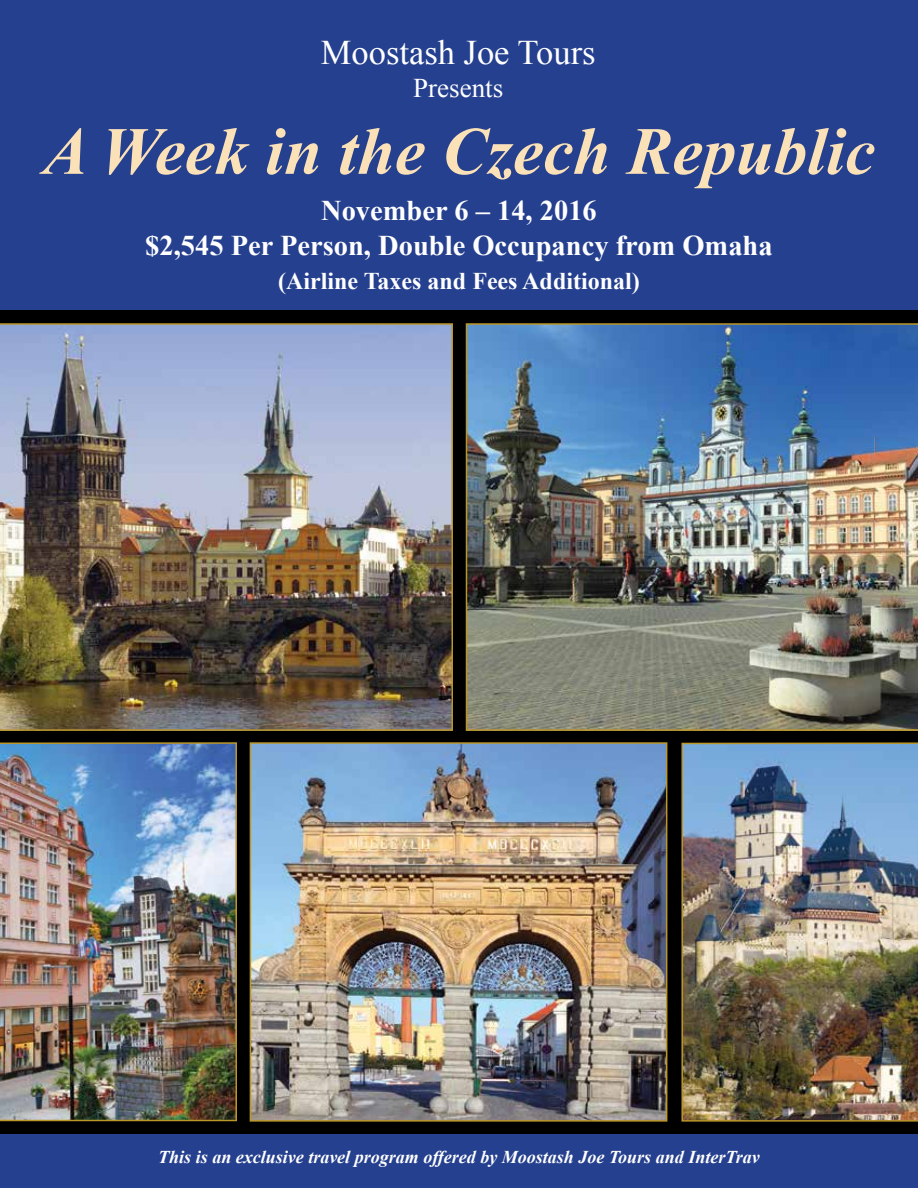
<style>
.page{position:relative;width:918px;height:1188px;background:#25408f}
.page>*{position:absolute;margin:0;border:0;box-sizing:border-box;transform-origin:0 0}
.t1{font:italic 700 67.5px "Times New Roman";color:#fbe1b8}
.t2{font:34.5px "Times New Roman";color:#fff}
.t3{font:700 28.5px/34.5px "Times New Roman";color:#fff;text-align:center}
.t4{font:27px "Times New Roman";color:#fff}
.t5{font:700 24px "Times New Roman";color:#fff}
.t6{font:italic 700 18px "Times New Roman";color:#fff}
</style>
<div class="page">
<div style="left:0;top:310px;width:918px;height:824px;background:#000"></div>
<img style="left:253px;top:745px;width:411px;height:374px">
<div style="left:250px;top:742px;width:417px;height:380px;border:2px solid #bb9629"></div>
<img style="left:466px;top:323px;width:452px;height:408px">
<img style="left:0;top:742px;width:237px;height:379px">
<img style="left:681px;top:742px;width:237px;height:380px">
<img style="left:0;top:323px;width:453px;height:408px">
<h2 class="t2" style="left:321px;top:30px;width:276px">Moostash Joe Tours</h2>
<h3 class="t4" style="left:413px;top:70px;width:91px">Presents</h3>
<h1 class="t1" style="left:43px;top:104px;width:833px">A Week in the Czech Republic</h1>
<h3 class="t3" style="left:145px;top:193px;width:629px">November 6 – 14, 2016<br>$2,545 Per Person, Double Occupancy from Omaha</h3>
<h3 class="t5" style="left:278px;top:264px;width:363px">(Airline Taxes and Fees Additional)</h3>
<p class="t6" style="left:158px;top:1145px;width:603px">This is an exclusive travel program offered by Moostash Joe Tours and InterTrav</p>
</div>
